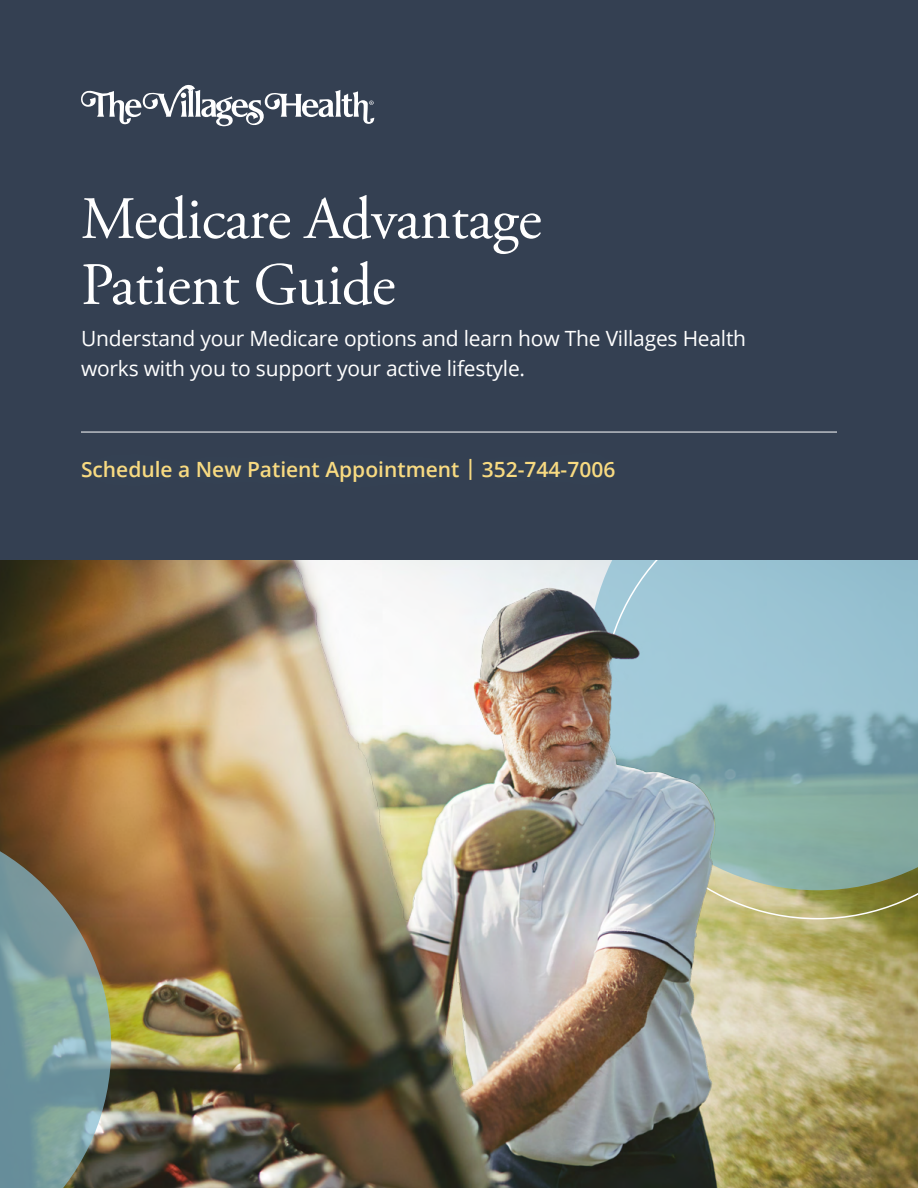
<style>
.page{position:relative;width:918px;height:1188px;background:#fff}
.page>*{position:absolute;margin:0;border:0;box-sizing:border-box;transform-origin:0 0}
.t1{font:60px/66px "Adobe Garamond Pro";letter-spacing:-.01em;color:#fff}
.t2{font:21px/30px "Open Sans";letter-spacing:-.01em;color:#fff}
.t3{font:600 21px "Open Sans";color:#f8da81}
</style>
<div class="page">
<img style="left:805px;top:919px;width:113px;height:269px">
<svg style="left:805px;top:559px;width:113px;height:360px;background:#89aeac"></svg>
<img style="left:0;top:559px;width:805px;height:629px">
<svg style="left:0;top:819px;width:111px;height:369px;background:#7a897e"></svg>
<div style="left:0;top:0;width:918px;height:559px;background:#344052"></div>
<svg style="left:81px;top:85px;width:293px;height:41px"></svg>
<hr style="left:81px;top:432px;width:756px;height:1px;background:#fff">
<p class="t1" style="left:81px;top:188px;width:462px">Medicare Advantage<br>Patient Guide</p>
<p class="t2" style="left:81px;top:323px;width:667px">Understand your Medicare options and learn how The Villages Health works with you to support your active lifestyle.</p>
<p class="t3" style="left:81px;top:455px;width:536px">Schedule a New Patient Appointment | 352-744-7006</p>
</div>
